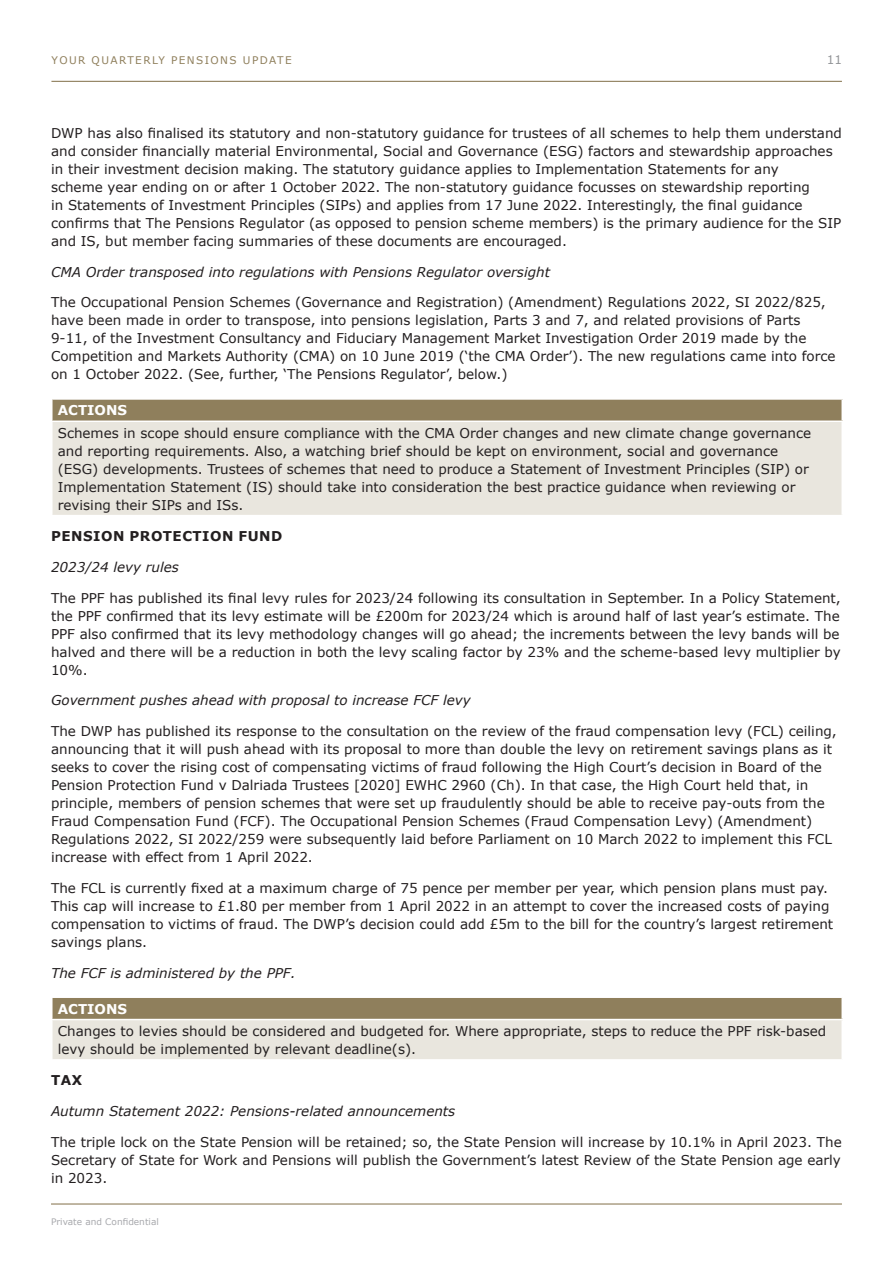
<style>
.page{position:relative;width:893px;height:1263px;background:#fff}
.page>*{position:absolute;margin:0;border:0;box-sizing:border-box;transform-origin:0 0}
.SP_Body{font:13.5px/18px "Verdana";color:#231f20}
.SP_Table_Text{font:13.5px/18px "Verdana";color:#231f20}
.SP_Itallics{font:italic 13.5px "Verdana";color:#231f20}
.SP_Sub_Title_CAPS_BO{font:700 13.5px "Verdana";letter-spacing:.035em;color:#231f20}
.SP_Table_Text_White{font:700 13.5px "Verdana";color:#fff}
.t1{font:12px "Verdana";color:#939598}
.t2{font:10.5px "Verdana";letter-spacing:.135em;color:#8f7f5c}
.t3{font:9px "Verdana";color:#a8a9ad}
</style>
<div class="page">
<hr style="left:51px;top:81px;width:791px;height:1px;background:#8f7f5c">
<hr style="left:51px;top:1203px;width:791px;height:1px;background:#8f7f5c">
<div style="left:52px;top:399px;width:790px;height:22px;background:#8f7f5c"></div>
<div style="left:52px;top:421px;width:790px;height:95px;background:#e9e6de"></div>
<hr style="left:51px;top:398px;width:792px;height:2px;background:#fff">
<hr style="left:51px;top:400px;width:2px;height:20px;background:#fff">
<hr style="left:841px;top:400px;width:2px;height:20px;background:#fff">
<hr style="left:51px;top:420px;width:792px;height:2px;background:#fff">
<hr style="left:51px;top:422px;width:2px;height:93px;background:#fff">
<hr style="left:841px;top:422px;width:2px;height:93px;background:#fff">
<hr style="left:51px;top:515px;width:792px;height:1px;background:#fff">
<div style="left:52px;top:997px;width:790px;height:22px;background:#8f7f5c"></div>
<div style="left:52px;top:1019px;width:790px;height:41px;background:#e9e6de"></div>
<hr style="left:51px;top:996px;width:792px;height:2px;background:#fff">
<hr style="left:51px;top:998px;width:2px;height:21px;background:#fff">
<hr style="left:841px;top:998px;width:2px;height:21px;background:#fff">
<hr style="left:51px;top:1019px;width:792px;height:1px;background:#fff">
<hr style="left:51px;top:1020px;width:2px;height:39px;background:#fff">
<hr style="left:841px;top:1020px;width:2px;height:39px;background:#fff">
<hr style="left:51px;top:1059px;width:792px;height:1px;background:#fff">
<p class="t2" style="left:52px;top:53px;width:242px">YOUR QUARTERLY PENSIONS UPDATE</p>
<p class="t1" style="left:827px;top:51px;width:17px">11</p>
<p class="SP_Body" style="left:51px;top:124px;width:792px">DWP has also finalised its statutory and non-statutory guidance for trustees of all schemes to help them understand and consider financially material Environmental, Social and Governance (ESG) factors and stewardship approaches in their investment decision making. The statutory guidance applies to Implementation Statements for any<br>scheme year ending on or after 1 October 2022. The non-statutory guidance focusses on stewardship reporting<br>in Statements of Investment Principles (SIPs) and applies from 17 June 2022. Interestingly, the final guidance confirms that The Pensions Regulator (as opposed to pension scheme members) is the primary audience for the SIP and IS, but member facing summaries of these documents are encouraged.</p>
<p class="SP_Itallics" style="left:51px;top:262px;width:500px">CMA Order transposed into regulations with Pensions Regulator oversight</p>
<p class="SP_Body" style="left:51px;top:293px;width:786px">The Occupational Pension Schemes (Governance and Registration) (Amendment) Regulations 2022, SI 2022/825, have been made in order to transpose, into pensions legislation, Parts 3 and 7, and related provisions of Parts 9-11, of the Investment Consultancy and Fiduciary Management Market Investigation Order 2019 made by the Competition and Markets Authority (CMA) on 10 June 2019 (‘the CMA Order’). The new regulations came into force on 1 October 2022. (See, further, ‘The Pensions Regulator’, below.)</p>
<p class="SP_Table_Text_White" style="left:58px;top:401px;width:71px">ACTIONS</p>
<p class="SP_Table_Text" style="left:58px;top:423px;width:755px">Schemes in scope should ensure compliance with the CMA Order changes and new climate change governance and reporting requirements. Also, a watching brief should be kept on environment, social and governance (ESG) developments. Trustees of schemes that need to produce a Statement of Investment Principles (SIP) or Implementation Statement (IS) should take into consideration the best practice guidance when reviewing or revising their SIPs and ISs.</p>
<p class="SP_Sub_Title_CAPS_BO" style="left:51px;top:527px;width:233px">PENSION PROTECTION FUND</p>
<p class="SP_Itallics" style="left:51px;top:558px;width:129px">2023/24 levy rules</p>
<p class="SP_Body" style="left:51px;top:589px;width:791px;text-align:justify">The PPF has published its final levy rules for 2023/24 following its consultation in September. In a Policy Statement, the PPF confirmed that its levy estimate will be £200m for 2023/24 which is around half of last year’s estimate. The PPF also confirmed that its levy methodology changes will go ahead; the increments between the levy bands will be halved and there will be a reduction in both the levy scaling factor by 23% and the scheme-based levy multiplier by 10%.</p>
<p class="SP_Itallics" style="left:51px;top:691px;width:421px">Government pushes ahead with proposal to increase FCF levy</p>
<p class="SP_Body" style="left:51px;top:722px;width:787px">The DWP has published its response to the consultation on the review of the fraud compensation levy (FCL) ceiling, announcing that it will push ahead with its proposal to more than double the levy on retirement savings plans as it seeks to cover the rising cost of compensating victims of fraud following the High Court’s decision in Board of the Pension Protection Fund v Dalriada Trustees [2020] EWHC 2960 (Ch). In that case, the High Court held that, in principle, members of pension schemes that were set up fraudulently should be able to receive pay-outs from the Fraud Compensation Fund (FCF). The Occupational Pension Schemes (Fraud Compensation Levy) (Amendment)<br>Regulations 2022, SI 2022/259 were subsequently laid before Parliament on 10 March 2022 to implement this FCL increase with effect from 1 April 2022.</p>
<p class="SP_Body" style="left:51px;top:879px;width:784px">The FCL is currently fixed at a maximum charge of 75 pence per member per year, which pension plans must pay.<br>This cap will increase to £1.80 per member from 1 April 2022 in an attempt to cover the increased costs of paying compensation to victims of fraud. The DWP’s decision could add £5m to the bill for the country’s largest retirement savings plans.</p>
<p class="SP_Itallics" style="left:51px;top:963px;width:246px">The FCF is administered by the PPF.</p>
<p class="SP_Table_Text_White" style="left:58px;top:999px;width:71px">ACTIONS</p>
<p class="SP_Table_Text" style="left:58px;top:1022px;width:770px">Changes to levies should be considered and budgeted for. Where appropriate, steps to reduce the PPF risk-based levy should be implemented by relevant deadline(s).</p>
<p class="SP_Sub_Title_CAPS_BO" style="left:51px;top:1071px;width:32px">TAX</p>
<p class="SP_Itallics" style="left:51px;top:1102px;width:406px">Autumn Statement 2022: Pensions-related announcements</p>
<p class="SP_Body" style="left:51px;top:1133px;width:792px;text-align:justify">The triple lock on the State Pension will be retained; so, the State Pension will increase by 10.1% in April 2023. The Secretary of State for Work and Pensions will publish the Government’s latest Review of the State Pension age early in 2023.</p>
<p class="t3" style="left:51px;top:1215px;width:109px">Private and Confidential</p>
</div>
